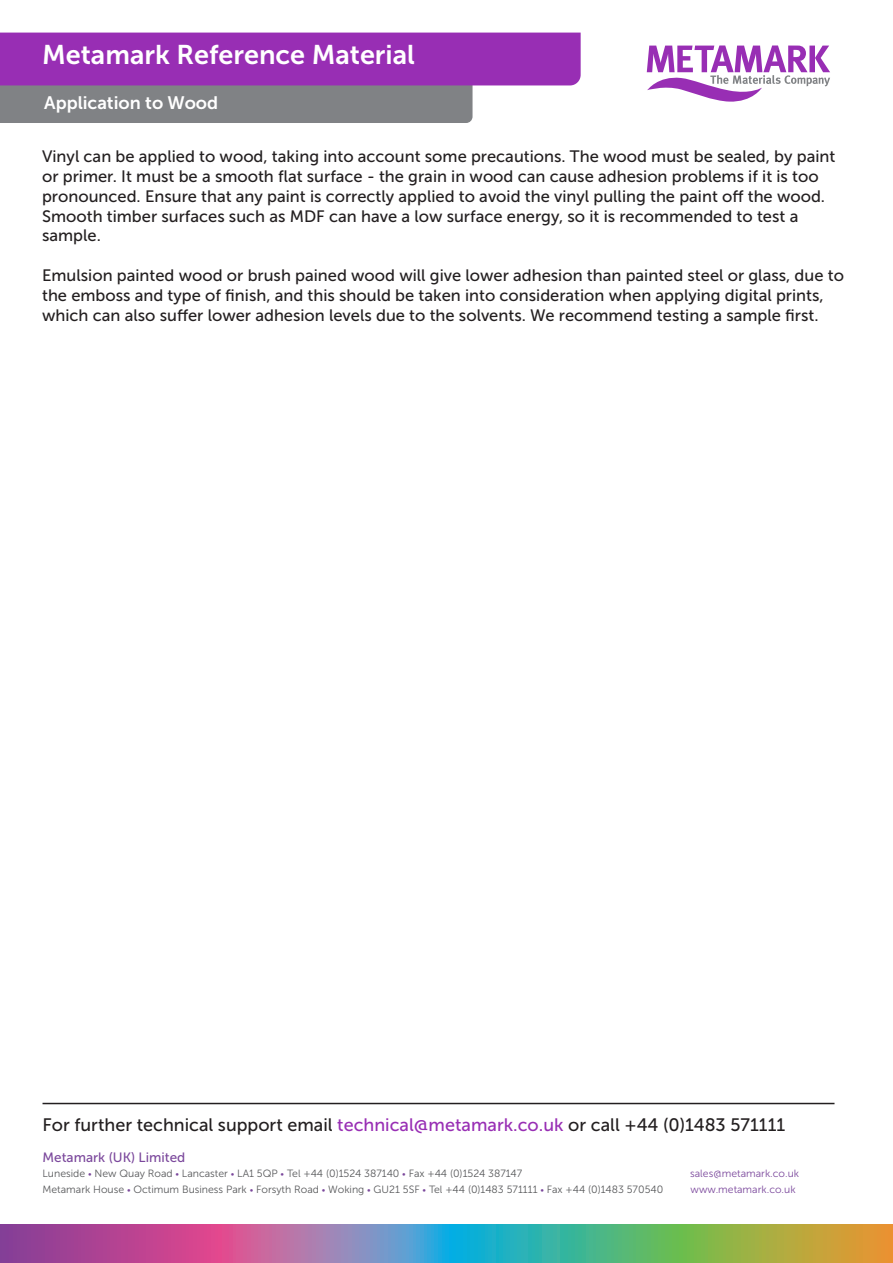
<style>
.page{position:relative;width:893px;height:1263px;background:#fff}
.page>*{position:absolute;margin:0;border:0;box-sizing:border-box;transform-origin:0 0}
.t1{font:27px "Museo Sans 700";color:#fff}
.t2{font:18px "Museo Sans 500";color:#231f20}
.t3{font:18px "Museo Sans 700";color:#fff}
.t4{font:16.5px/19.8px "Museo Sans 500";color:#231f20}
.t5{font:13.5px "Museo Sans 500";color:#7b489c}
.t6{font:10.5px "Museo Sans 300";color:#57585a}
.t7{font:10.5px "Museo Sans 300";color:#7b489c}
.s1{color:#982eb4}
.s2{font-size:9px;color:#7b489c}
</style>
<div class="page">
<svg style="left:0;top:33px;width:581px;height:90px;background:#975aa9"></svg>
<svg style="left:0;top:1225px;width:893px;height:38px;background:#8a898a"></svg>
<svg style="left:647px;top:45px;width:183px;height:57px"></svg>
<hr style="left:43px;top:1103px;width:791px;height:1px;background:#231f20">
<p class="t1" style="left:42px;top:40px;width:374px">Metamark Reference Material</p>
<p class="t3" style="left:44px;top:93px;width:175px">Application to Wood</p>
<p class="t4" style="left:42px;top:147px;width:795px">Vinyl can be applied to wood, taking into account some precautions. The wood must be sealed, by paint or primer. It must be a smooth flat surface - the grain in wood can cause adhesion problems if it is too pronounced. Ensure that any paint is correctly applied to avoid the vinyl pulling the paint off the wood.<br>Smooth timber surfaces such as MDF can have a low surface energy, so it is recommended to test a sample.</p>
<p class="t4" style="left:42px;top:266px;width:803px">Emulsion painted wood or brush pained wood will give lower adhesion than painted steel or glass, due to the emboss and type of finish, and this should be taken into consideration when applying digital prints, which can also suffer lower adhesion levels due to the solvents. We recommend testing a sample first.</p>
<p class="t2" style="left:43px;top:1115px;width:744px">For further technical support email <span class="s1">technical@metamark.co.uk</span> or call +44 (0)1483 571111</p>
<p class="t5" style="left:43px;top:1150px;width:144px">Metamark (UK) Limited</p>
<p class="t6" style="left:43px;top:1168px;width:481px">Luneside <span class="s2">•</span> New Quay Road <span class="s2">•</span> Lancaster <span class="s2">•</span> LA1 5QP <span class="s2">•</span> Tel +44 (0)1524 387140 <span class="s2">•</span> Fax +44 (0)1524 387147</p>
<p class="t7" style="left:690px;top:1168px;width:111px">sales@metamark.co.uk</p>
<p class="t6" style="left:43px;top:1184px;width:622px">Metamark House <span class="s2">•</span> Octimum Business Park <span class="s2">•</span> Forsyth Road <span class="s2">•</span> Woking <span class="s2">•</span> GU21 5SF <span class="s2">•</span> Tel +44 (0)1483 571111 <span class="s2">•</span> Fax +44 (0)1483 570540</p>
<p class="t7" style="left:691px;top:1184px;width:107px">www.metamark.co.uk</p>
</div>
